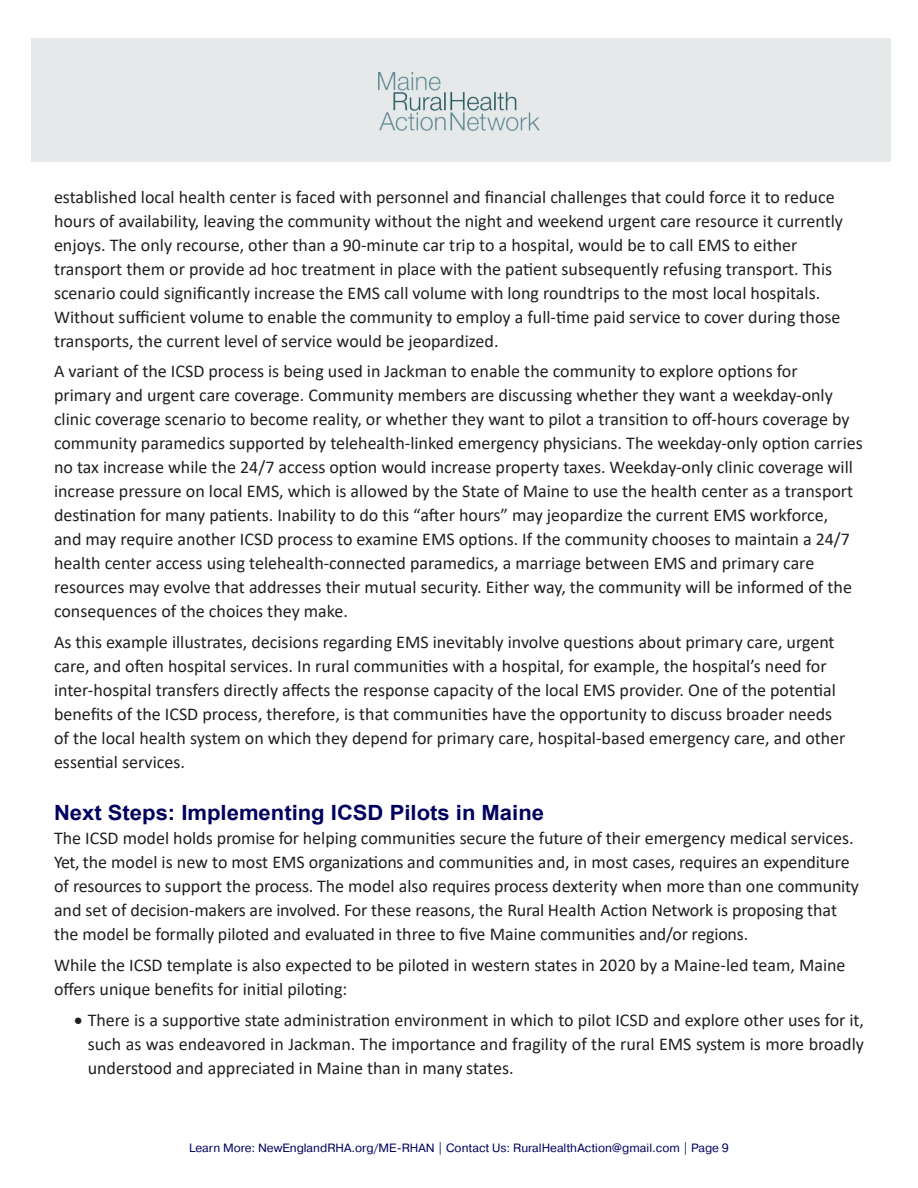
<style>
.page{position:relative;width:918px;height:1188px;background:#fff}
.page>*{position:absolute;margin:0;border:0;box-sizing:border-box;transform-origin:0 0}
.Heading_1{font:700 21px "Arial";color:#00005e;scale:1.05 1}
.Body_Text{font:18px/24px "Calibri";color:#231f20}
.t1{font:12px "Pragmatica";color:#00005e}
</style>
<div class="page">
<div style="left:31px;top:39px;width:860px;height:123px;background:#e5e9ea"></div>
<img style="left:378px;top:72px;width:162px;height:58px">
<p class="Body_Text" style="left:54px;top:184px;width:791px">established local health center is faced with personnel and financial challenges that could force it to reduce hours of availability, leaving the community without the night and weekend urgent care resource it currently enjoys. The only recourse, other than a 90-minute car trip to a hospital, would be to call EMS to either transport them or provide ad hoc treatment in place with the patient subsequently refusing transport. This scenario could significantly increase the EMS call volume with long roundtrips to the most local hospitals.<br>Without sufficient volume to enable the community to employ a full-time paid service to cover during those transports, the current level of service would be jeopardized.</p>
<p class="Body_Text" style="left:54px;top:359px;width:810px">A variant of the ICSD process is being used in Jackman to enable the community to explore options for<br>primary and urgent care coverage. Community members are discussing whether they want a weekday-only clinic coverage scenario to become reality, or whether they want to pilot a transition to off-hours coverage by community paramedics supported by telehealth-linked emergency physicians. The weekday-only option carries no tax increase while the 24/7 access option would increase property taxes. Weekday-only clinic coverage will increase pressure on local EMS, which is allowed by the State of Maine to use the health center as a transport destination for many patients. Inability to do this “after hours” may jeopardize the current EMS workforce,<br>and may require another ICSD process to examine EMS options. If the community chooses to maintain a 24/7 health center access using telehealth-connected paramedics, a marriage between EMS and primary care resources may evolve that addresses their mutual security. Either way, the community will be informed of the consequences of the choices they make.</p>
<p class="Body_Text" style="left:54px;top:630px;width:793px">As this example illustrates, decisions regarding EMS inevitably involve questions about primary care, urgent care, and often hospital services. In rural communities with a hospital, for example, the hospital’s need for inter-hospital transfers directly affects the response capacity of the local EMS provider. One of the potential benefits of the ICSD process, therefore, is that communities have the opportunity to discuss broader needs of the local health system on which they depend for primary care, hospital-based emergency care, and other essential services.</p>
<p class="Heading_1" style="left:54px;top:798px;width:468px">Next Steps: Implementing ICSD Pilots in Maine</p>
<p class="Body_Text" style="left:54px;top:826px;width:807px">The ICSD model holds promise for helping communities secure the future of their emergency medical services.<br>Yet, the model is new to most EMS organizations and communities and, in most cases, requires an expenditure of resources to support the process. The model also requires process dexterity when more than one community and set of decision-makers are involved. For these reasons, the Rural Health Action Network is proposing that the model be formally piloted and evaluated in three to five Maine communities and/or regions.</p>
<p class="Body_Text" style="left:54px;top:953px;width:793px">While the ICSD template is also expected to be piloted in western states in 2020 by a Maine-led team, Maine offers unique benefits for initial piloting:</p>
<p class="Body_Text" style="left:88px;top:1007px;width:778px;text-align:justify;text-indent:-14px">• There is a supportive state administration environment in which to pilot ICSD and explore other uses for it, such as was endeavored in Jackman. The importance and fragility of the rural EMS system is more broadly understood and appreciated in Maine than in many states.</p>
<p class="t1" style="left:189px;top:1141px;width:541px">Learn More: NewEnglandRHA.org/ME-RHAN | Contact Us: RuralHealthAction@gmail.com | Page 9</p>
</div>
